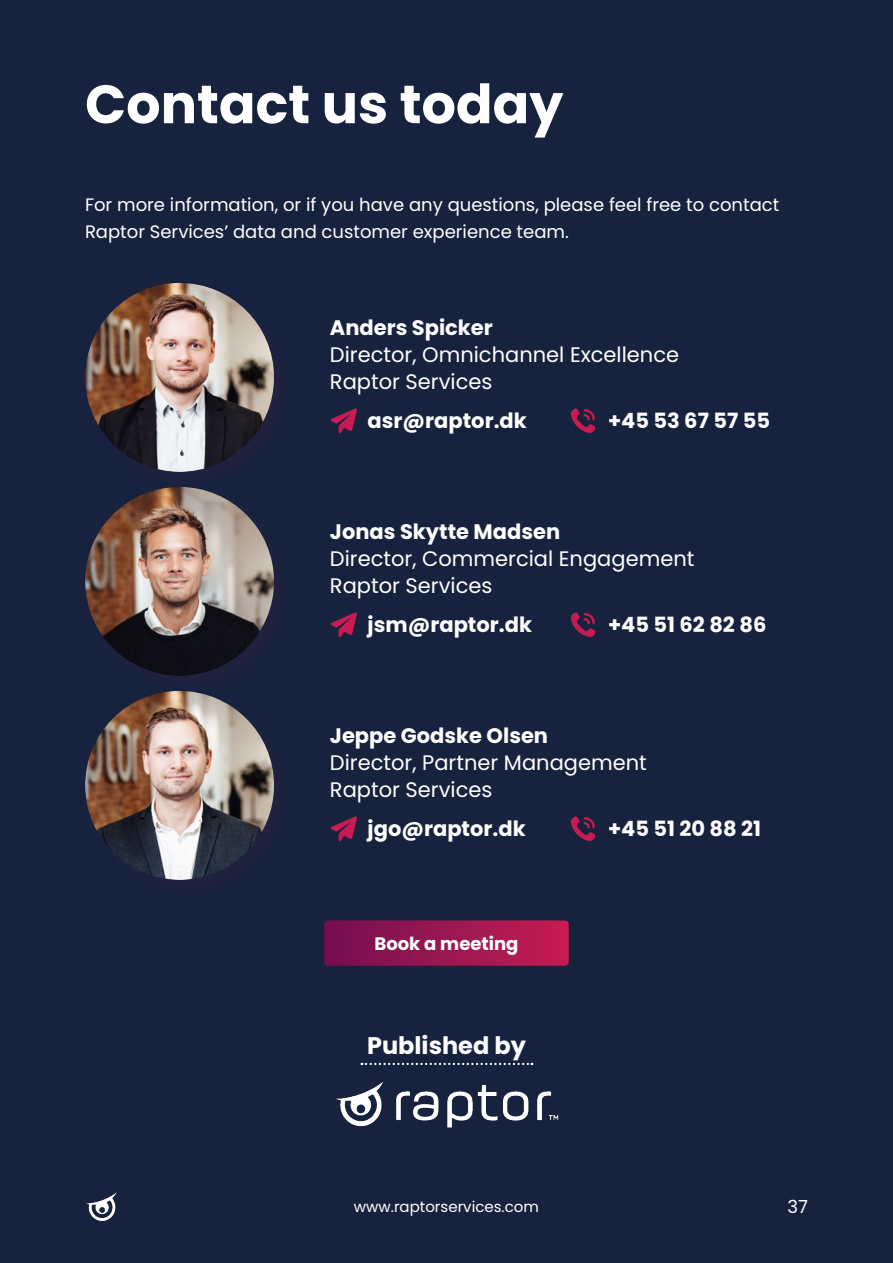
<style>
.page{position:relative;width:893px;height:1263px;background:#17233e}
.page>*{position:absolute;margin:0;border:0;box-sizing:border-box;transform-origin:0 0}
.Header_1{font:700 54px "Poppins";color:#fff}
.Header_3{font:700 24px "Poppins";color:#fff}
.t1{font:21px "Poppins";color:#fff}
.t2{font:700 21px "Poppins";color:#fff}
.t3{font:18px/27px "Poppins";color:#fff}
.t4{font:700 18px "Poppins";color:#fff}
.t5{font:15px "Poppins";color:#fff}
</style>
<div class="page">
<img style="left:85px;top:283px;width:189px;height:189px;border-radius:94px">
<svg style="left:331px;top:408px;width:26px;height:25px"></svg>
<svg style="left:571px;top:408px;width:25px;height:25px"></svg>
<img style="left:85px;top:487px;width:189px;height:189px;border-radius:94px">
<svg style="left:331px;top:612px;width:26px;height:25px"></svg>
<svg style="left:571px;top:612px;width:25px;height:25px"></svg>
<img style="left:85px;top:691px;width:189px;height:189px;border-radius:94px">
<svg style="left:331px;top:816px;width:26px;height:25px"></svg>
<svg style="left:571px;top:816px;width:25px;height:25px"></svg>
<img style="left:336px;top:1082px;width:222px;height:46px">
<svg style="left:361px;top:1063px;width:171px;height:2px"></svg>
<svg style="left:324px;top:920px;width:245px;height:46px;background:#991650"></svg>
<img style="left:86px;top:1193px;width:30px;height:28px">
<p class="Header_1" style="left:85px;top:73px;width:480px">Contact us today</p>
<p class="t3" style="left:85px;top:191px;width:696px">For more information, or if you have any questions, please feel free to contact<br>Raptor Services’ data and customer experience team.</p>
<p class="t2" style="left:330px;top:316px;width:164px">Anders Spicker</p>
<p class="t1" style="left:330px;top:343px;width:351px">Director, Omnichannel Excellence</p>
<p class="t1" style="left:330px;top:370px;width:164px">Raptor Services</p>
<p class="t2" style="left:368px;top:409px;width:161px">asr@raptor.dk</p>
<p class="t2" style="left:608px;top:409px;width:164px">+45 53 67 57 55</p>
<p class="t2" style="left:330px;top:520px;width:232px">Jonas Skytte Madsen</p>
<p class="t1" style="left:330px;top:547px;width:366px">Director, Commercial Engagement</p>
<p class="t1" style="left:330px;top:574px;width:164px">Raptor Services</p>
<p class="t2" style="left:368px;top:613px;width:166px">jsm@raptor.dk</p>
<p class="t2" style="left:608px;top:613px;width:160px">+45 51 62 82 86</p>
<p class="t2" style="left:330px;top:724px;width:220px">Jeppe Godske Olsen</p>
<p class="t1" style="left:330px;top:751px;width:318px">Director, Partner Management</p>
<p class="t1" style="left:330px;top:778px;width:164px">Raptor Services</p>
<p class="t2" style="left:368px;top:816px;width:160px">jgo@raptor.dk</p>
<p class="t2" style="left:608px;top:816px;width:155px">+45 51 20 88 21</p>
<p class="t4" style="left:374px;top:933px;width:145px">Book a meeting</p>
<p class="Header_3" style="left:367px;top:1032px;width:160px">Published by</p>
<p class="t5" style="left:354px;top:1198px;width:186px">www.raptorservices.com</p>
<p class="t3" style="left:787px;top:1193px;width:22px">37</p>
</div>
